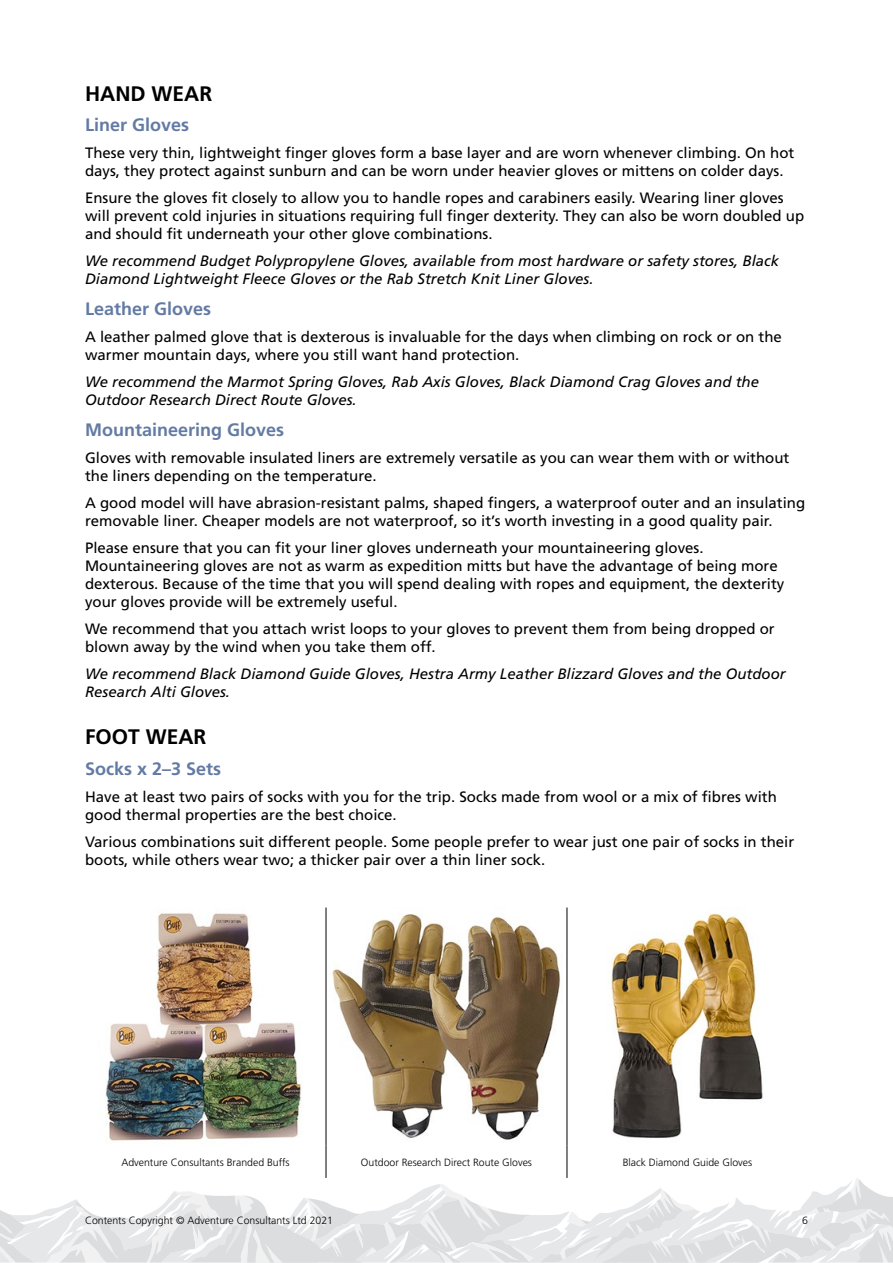
<style>
.page{position:relative;width:893px;height:1263px;background:#fff}
.page>*{position:absolute;margin:0;border:0;box-sizing:border-box;transform-origin:0 0}
.t1{font:700 21px "Frutiger LT Std";color:#000}
.t2{font:700 18px "Frutiger LT Std";color:#637ba4}
.t3{font:15px/18px "Frutiger LT Std";color:#000}
.t4{font:italic 15px/18px "Frutiger LT Std";color:#000}
.t5{font:300 10.5px "Frutiger LT Std";color:#000}
</style>
<div class="page">
<svg style="left:0;top:1178px;width:893px;height:84px"></svg>
<hr style="left:326px;top:907px;width:1px;height:239px;background:#000">
<hr style="left:567px;top:907px;width:1px;height:239px;background:#000">
<hr style="left:326px;top:1146px;width:1px;height:32px;background:#000">
<hr style="left:567px;top:1146px;width:1px;height:32px;background:#000">
<img style="left:105px;top:912px;width:197px;height:229px">
<img style="left:332px;top:914px;width:229px;height:226px">
<img style="left:610px;top:907px;width:153px;height:231px">
<h1 class="t1" style="left:85px;top:81px;width:129px">HAND WEAR</h1>
<p class="t2" style="left:85px;top:115px;width:106px">Liner Gloves</p>
<p class="t3" style="left:85px;top:144px;width:711px">These very thin, lightweight finger gloves form a base layer and are worn whenever climbing. On hot days, they protect against sunburn and can be worn under heavier gloves or mittens on colder days.</p>
<p class="t3" style="left:85px;top:189px;width:721px">Ensure the gloves fit closely to allow you to handle ropes and carabiners easily. Wearing liner gloves will prevent cold injuries in situations requiring full finger dexterity. They can also be worn doubled up and should fit underneath your other glove combinations.</p>
<p class="t4" style="left:85px;top:252px;width:696px">We recommend Budget Polypropylene Gloves, available from most hardware or safety stores, Black<br>Diamond Lightweight Fleece Gloves or the Rab Stretch Knit Liner Gloves.</p>
<p class="t2" style="left:85px;top:298px;width:128px">Leather Gloves</p>
<p class="t3" style="left:85px;top:328px;width:698px">A leather palmed glove that is dexterous is invaluable for the days when climbing on rock or on the warmer mountain days, where you still want hand protection.</p>
<p class="t4" style="left:85px;top:373px;width:676px">We recommend the Marmot Spring Gloves, Rab Axis Gloves, Black Diamond Crag Gloves and the<br>Outdoor Research Direct Route Gloves.</p>
<p class="t2" style="left:85px;top:419px;width:201px">Mountaineering Gloves</p>
<p class="t3" style="left:85px;top:448px;width:706px">Gloves with removable insulated liners are extremely versatile as you can wear them with or without the liners depending on the temperature.</p>
<p class="t3" style="left:85px;top:493px;width:722px">A good model will have abrasion-resistant palms, shaped fingers, a waterproof outer and an insulating removable liner. Cheaper models are not waterproof, so it’s worth investing in a good quality pair.</p>
<p class="t3" style="left:85px;top:538px;width:701px">Please ensure that you can fit your liner gloves underneath your mountaineering gloves.<br>Mountaineering gloves are not as warm as expedition mitts but have the advantage of being more dexterous. Because of the time that you will spend dealing with ropes and equipment, the dexterity your gloves provide will be extremely useful.</p>
<p class="t3" style="left:85px;top:619px;width:691px">We recommend that you attach wrist loops to your gloves to prevent them from being dropped or blown away by the wind when you take them off.</p>
<p class="t4" style="left:85px;top:664px;width:702px">We recommend Black Diamond Guide Gloves, Hestra Army Leather Blizzard Gloves and the Outdoor<br>Research Alti Gloves.</p>
<h1 class="t1" style="left:85px;top:725px;width:123px">FOOT WEAR</h1>
<p class="t2" style="left:85px;top:758px;width:138px">Socks x 2–3 Sets</p>
<p class="t3" style="left:85px;top:788px;width:693px">Have at least two pairs of socks with you for the trip. Socks made from wool or a mix of fibres with good thermal properties are the best choice.</p>
<p class="t3" style="left:85px;top:833px;width:711px">Various combinations suit different people. Some people prefer to wear just one pair of socks in their boots, while others wear two; a thicker pair over a thin liner sock.</p>
<p class="t5" style="left:121px;top:1156px;width:170px">Adventure Consultants Branded Buffs</p>
<p class="t5" style="left:361px;top:1156px;width:173px">Outdoor Research Direct Route Gloves</p>
<p class="t5" style="left:623px;top:1156px;width:131px">Black Diamond Guide Gloves</p>
<p class="t5" style="left:85px;top:1215px;width:250px">Contents Copyright © Adventure Consultants Ltd 2021</p>
<p class="t5" style="left:802px;top:1215px;width:7px">6</p>
</div>
